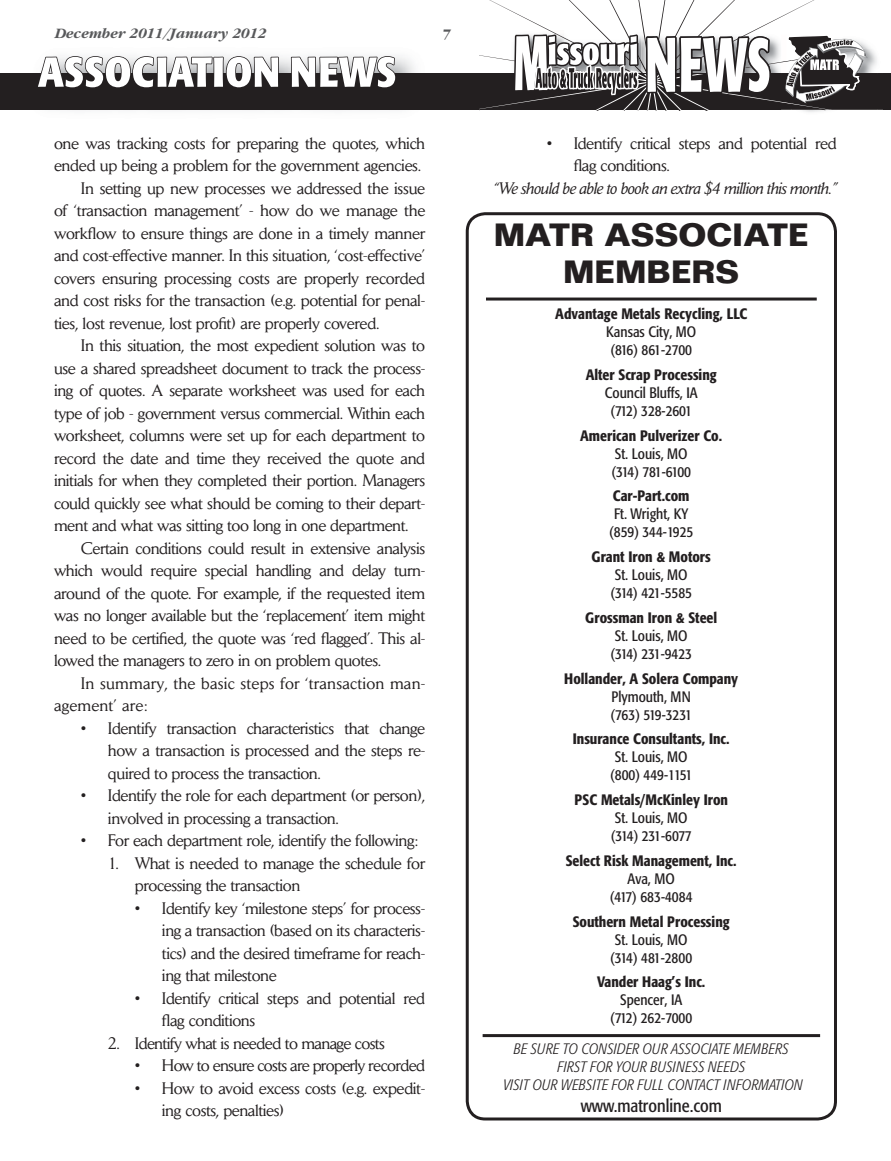
<style>
.page{position:relative;width:891px;height:1161px;background:#fff}
.page>*{position:absolute;margin:0;border:0;box-sizing:border-box;transform-origin:0 0}
.t1{font:700 31.5px/37.8px "Folio";color:#231f20;text-align:center}
.t2{font:condensed 18px "Formata";color:#231f20}
.t3{font:16.5px/22.5px "Daily News";letter-spacing:-.025em;color:#231f20}
.t4{font:16.5px "Daily News";letter-spacing:.01em;color:#231f20}
.t5{font:italic 16.5px "Daily News";letter-spacing:-.025em;color:#231f20}
.t6{font:condensed 15px/18px "Formata";color:#231f20;text-align:center}
.t7{font:500 condensed 15px "Formata";color:#231f20}
.t8{font:italic 300 condensed 15px/18px "Formata";letter-spacing:.01em;color:#231f20;text-align:center}
.t9{font:italic 700 15px "Garamond";color:#58595b}
</style>
<div class="page">
<svg style="left:489px;top:0;width:325px;height:30px"></svg>
<div style="left:0;top:73px;width:891px;height:37px;background:#231f20"></div>
<img style="left:805px;top:46px;width:72px;height:66px">
<img style="left:868px;top:48px;width:3px;height:14px">
<img style="left:868px;top:73px;width:10px;height:37px">
<svg style="left:479px;top:30px;width:389px;height:81px"></svg>
<svg style="left:37px;top:56px;width:242px;height:32px"></svg>
<svg style="left:291px;top:56px;width:105px;height:32px"></svg>
<div style="left:466px;top:212px;width:371px;height:908px;border:3px solid #231f20;border-radius:18px"></div>
<hr style="left:486px;top:298px;width:331px;height:3px;background:#231f20">
<hr style="left:483px;top:1034px;width:337px;height:3px;background:#231f20">
<p class="t9" style="left:54px;top:25px;width:213px">December 2011/January 2012</p>
<p class="t9" style="left:441px;top:26px;width:10px">7</p>
<p class="t3" style="left:54px;top:131px;width:373px">one was tracking costs for preparing the quotes, which</p>
<p class="t3" style="left:54px;top:154px;width:369px">ended up being a problem for the government agencies.</p>
<p class="t3" style="left:81px;top:176px;width:346px">In setting up new processes we addressed the issue</p>
<p class="t3" style="left:54px;top:199px;width:373px">of ‘transaction management’ - how do we manage the</p>
<p class="t3" style="left:54px;top:221px;width:373px">workflow to ensure things are done in a timely manner</p>
<p class="t3" style="left:54px;top:244px;width:373px">and cost-effective manner. In this situation, ‘cost-effective’</p>
<p class="t3" style="left:54px;top:266px;width:373px">covers ensuring processing costs are properly recorded</p>
<p class="t3" style="left:54px;top:289px;width:373px">and cost risks for the transaction (e.g. potential for penal-</p>
<p class="t3" style="left:54px;top:311px;width:327px">ties, lost revenue, lost profit) are properly covered.</p>
<p class="t3" style="left:81px;top:334px;width:346px">In this situation, the most expedient solution was to</p>
<p class="t3" style="left:54px;top:356px;width:373px">use a shared spreadsheet document to track the process-</p>
<p class="t3" style="left:54px;top:379px;width:373px">ing of quotes. A separate worksheet was used for each</p>
<p class="t3" style="left:54px;top:401px;width:373px">type of job - government versus commercial. Within each</p>
<p class="t3" style="left:54px;top:424px;width:373px">worksheet, columns were set up for each department to</p>
<p class="t3" style="left:54px;top:446px;width:373px">record the date and time they received the quote and</p>
<p class="t3" style="left:54px;top:469px;width:373px">initials for when they completed their portion. Managers</p>
<p class="t3" style="left:54px;top:492px;width:373px">could quickly see what should be coming to their depart-</p>
<p class="t3" style="left:54px;top:514px;width:356px">ment and what was sitting too long in one department.</p>
<p class="t3" style="left:81px;top:537px;width:346px">Certain conditions could result in extensive analysis</p>
<p class="t3" style="left:54px;top:559px;width:373px">which would require special handling and delay turn-</p>
<p class="t3" style="left:54px;top:582px;width:373px">around of the quote. For example, if the requested item</p>
<p class="t3" style="left:54px;top:604px;width:373px">was no longer available but the ‘replacement’ item might</p>
<p class="t3" style="left:54px;top:627px;width:373px">need to be certified, the quote was ‘red flagged’. This al-</p>
<p class="t3" style="left:54px;top:649px;width:329px">lowed the managers to zero in on problem quotes.</p>
<p class="t4" style="left:81px;top:673px;width:346px">In summary, the basic steps for ‘transaction man-</p>
<p class="t4" style="left:54px;top:695px;width:95px">agement’ are:</p>
<p class="t3" style="left:108px;top:717px;width:319px;text-align:justify;text-indent:-27px">• Identify transaction characteristics that change how a transaction is processed and the steps re&shy;quired to process the transaction.</p>
<p class="t3" style="left:108px;top:784px;width:319px;text-indent:-27px">• Identify the role for each department (or person), involved in processing a transaction.</p>
<p class="t3" style="left:81px;top:829px;width:339px">• For each department role, identify the following:</p>
<p class="t3" style="left:135px;top:852px;width:292px;text-indent:-27px">1. What is needed to manage the schedule for processing the transaction</p>
<p class="t3" style="left:162px;top:897px;width:265px;text-align:justify;text-indent:-27px">• Identify key ‘milestone steps’ for process&shy;ing a transaction (based on its characteris&shy;tics) and the desired timeframe for reach&shy;ing that milestone</p>
<p class="t3" style="left:162px;top:987px;width:265px;text-indent:-27px">• Identify critical steps and potential red flag conditions</p>
<p class="t3" style="left:108px;top:1032px;width:278px">2. Identify what is needed to manage costs</p>
<p class="t3" style="left:135px;top:1054px;width:292px">• How to ensure costs are properly recorded</p>
<p class="t3" style="left:162px;top:1077px;width:265px;text-indent:-27px">• How to avoid excess costs (e.g. expedit&shy;ing costs, penalties)</p>
<p class="t3" style="left:574px;top:132px;width:265px;text-indent:-27px">• Identify critical steps and potential red flag conditions.</p>
<p class="t5" style="left:493px;top:178px;width:346px">“We should be able to book an extra $4 million this month.”</p>
<h1 class="t1" style="left:494px;top:215px;width:316px">MATR ASSOCIATE<br>MEMBERS</h1>
<p class="t7" style="left:555px;top:305px;width:193px">Advantage Metals Recycling, LLC</p>
<p class="t6" style="left:606px;top:323px;width:92px;text-align:left">Kansas City, MO (816) 861-2700</p>
<p class="t7" style="left:586px;top:365px;width:133px">Alter Scrap Processing</p>
<p class="t6" style="left:605px;top:384px;width:95px">Council Bluffs, IA (712) 328-2601</p>
<p class="t7" style="left:580px;top:426px;width:143px">American Pulverizer Co.</p>
<p class="t6" style="left:611px;top:444px;width:81px;text-align:left">St. Louis, MO (314) 781-6100</p>
<p class="t7" style="left:613px;top:487px;width:78px">Car-Part.com</p>
<p class="t6" style="left:609px;top:505px;width:86px">Ft. Wright, KY (859) 344-1925</p>
<p class="t7" style="left:592px;top:548px;width:121px">Grant Iron &amp; Motors</p>
<p class="t6" style="left:610px;top:566px;width:83px">St. Louis, MO (314) 421-5585</p>
<p class="t7" style="left:585px;top:608px;width:133px">Grossman Iron &amp; Steel</p>
<p class="t6" style="left:610px;top:627px;width:83px">St. Louis, MO (314) 231-9423</p>
<p class="t7" style="left:564px;top:669px;width:175px">Hollander, A Solera Company</p>
<p class="t6" style="left:611px;top:687px;width:83px;text-align:left">Plymouth, MN (763) 519-3231</p>
<p class="t7" style="left:573px;top:730px;width:158px">Insurance Consultants, Inc.</p>
<p class="t6" style="left:610px;top:748px;width:84px">St. Louis, MO (800) 449-1151</p>
<p class="t7" style="left:574px;top:791px;width:155px">PSC Metals/McKinley Iron</p>
<p class="t6" style="left:611px;top:809px;width:83px;text-align:left">St. Louis, MO (314) 231-6077</p>
<p class="t7" style="left:566px;top:851px;width:172px">Select Risk Management, Inc.</p>
<p class="t6" style="left:610px;top:870px;width:84px">Ava, MO<br>(417) 683-4084</p>
<p class="t7" style="left:573px;top:912px;width:159px">Southern Metal Processing</p>
<p class="t6" style="left:610px;top:930px;width:84px">St. Louis, MO (314) 481-2800</p>
<p class="t7" style="left:597px;top:973px;width:110px">Vander Haag’s Inc.</p>
<p class="t6" style="left:610px;top:991px;width:84px">Spencer, IA (712) 262-7000</p>
<p class="t8" style="left:503px;top:1040px;width:301px">BE SURE TO CONSIDER OUR ASSOCIATE MEMBERS<br>FIRST FOR YOUR BUSINESS NEEDS<br>VISIT OUR WEBSITE FOR FULL CONTACT INFORMATION</p>
<p class="t2" style="left:581px;top:1095px;width:143px">www.matronline.com</p>
</div>
